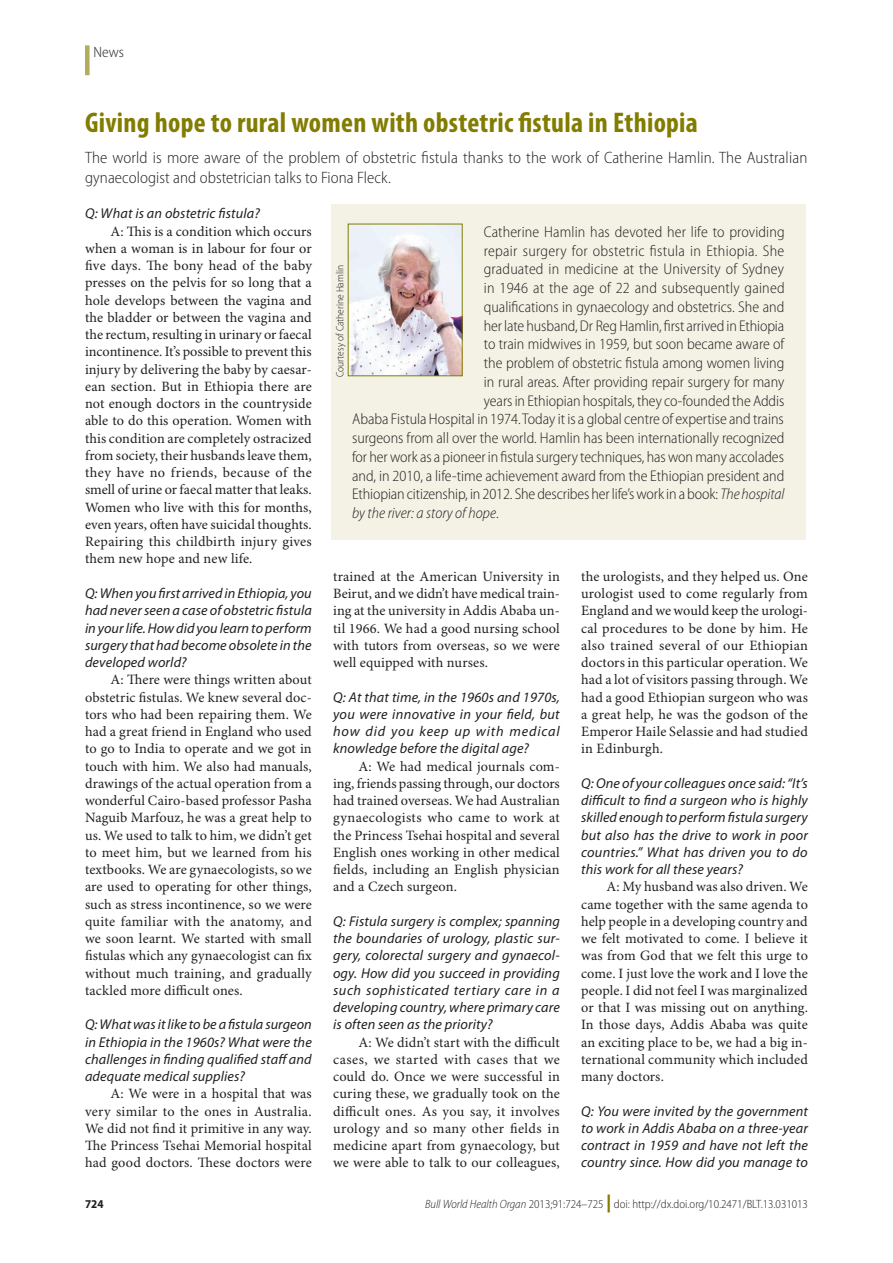
<style>
.page{position:relative;width:893px;height:1263px;background:#fff}
.page>*{position:absolute;margin:0;border:0;box-sizing:border-box;transform-origin:0 0}
.Article_Title{font:700 condensed 28.5px "Myriad Pro";letter-spacing:.01em;color:#827c00}
.Strap_Para{font:300 semi-condensed 16.5px/19.5px "Myriad Pro";letter-spacing:.005em;color:#231f20}
.News_Bio{font:300 semi-condensed 15.45px "Myriad Pro";color:#231f20}
.News_Bio-2{font:300 semi-condensed 15.45px "Myriad Pro";letter-spacing:.02em;color:#231f20}
.News_Bio-3{font:italic 300 semi-condensed 15.45px "Myriad Pro";color:#231f20}
.Section_Title{font:300 semi-condensed 15px "Myriad Pro";color:#231f20}
.Para_Ind{font:14.25px/17.2px "Minion Pro";letter-spacing:.01em;color:#231f20;text-align:justify}
.News_Question{font:italic 14.25px/17.2px "Myriad Pro";letter-spacing:.01em;color:#231f20;text-align:justify}
.t1{font:300 semi-condensed 12px "Myriad Pro";color:#231f20}
.t2{font:700 semi-condensed 12px "Myriad Pro";color:#231f20}
.Fig_Credit{font:300 semi-condensed 10.5px "Myriad Pro";color:#231f20}
.s1{font-style:italic}
.s2{font-style:normal}
.s3{font-weight:900;font-stretch:normal;font-size:18px;color:#827c00}
</style>
<div class="page">
<div style="left:85px;top:45px;width:5px;height:30px;background:#b2ac5f"></div>
<div style="left:331px;top:204px;width:475px;height:335px;background:#f3f2e4"></div>
<img style="left:350px;top:226px;width:111px;height:148px">
<p class="Section_Title" style="left:94px;top:44px;width:32px">News</p>
<p class="Article_Title" style="left:85px;top:107px;width:614px">Giving hope to rural women with obstetric fistula in Ethiopia</p>
<p class="Strap_Para" style="left:85px;top:148px;width:724px">The world is more aware of the problem of obstetric fistula thanks to the work of Catherine Hamlin. The Australian gynaecologist and obstetrician talks to Fiona Fleck.</p>
<p class="News_Bio" style="left:484px;top:223px;width:302px">Catherine Hamlin has devoted her life to providing</p>
<p class="News_Bio-2" style="left:484px;top:242px;width:302px">repair surgery for obstetric fistula in Ethiopia. She</p>
<p class="News_Bio" style="left:484px;top:261px;width:302px">graduated in medicine at the University of Sydney</p>
<p class="News_Bio" style="left:484px;top:280px;width:302px">in 1946 at the age of 22 and subsequently gained</p>
<p class="News_Bio" style="left:484px;top:298px;width:302px">qualifications in gynaecology and obstetrics. She and</p>
<p class="News_Bio" style="left:484px;top:317px;width:302px">her late husband, Dr Reg Hamlin, first arrived in Ethiopia</p>
<p class="News_Bio" style="left:484px;top:336px;width:302px">to train midwives in 1959, but soon became aware of</p>
<p class="News_Bio" style="left:484px;top:355px;width:302px">the problem of obstetric fistula among women living</p>
<p class="News_Bio" style="left:484px;top:373px;width:302px">in rural areas. After providing repair surgery for many</p>
<p class="News_Bio" style="left:484px;top:392px;width:302px">years in Ethiopian hospitals, they co-founded the Addis</p>
<p class="News_Bio" style="left:352px;top:411px;width:433px">Ababa Fistula Hospital in 1974. Today it is a global centre of expertise and trains</p>
<p class="News_Bio" style="left:352px;top:430px;width:434px">surgeons from all over the world. Hamlin has been internationally recognized</p>
<p class="News_Bio" style="left:352px;top:448px;width:433px">for her work as a pioneer in fistula surgery techniques, has won many accolades</p>
<p class="News_Bio" style="left:352px;top:467px;width:434px">and, in 2010, a life-time achievement award from the Ethiopian president and</p>
<p class="News_Bio" style="left:352px;top:486px;width:434px">Ethiopian citizenship, in 2012. She describes her life’s work in a book: <span class="s1">The hospital</span></p>
<p class="News_Bio-3" style="left:352px;top:505px;width:148px">by the river: a story of hope<span class="s2">.</span></p>
<p class="News_Question" style="left:85px;top:205px;width:176px">Q: What is an obstetric fistula?</p>
<p class="Para_Ind" style="left:85px;top:223px;width:228px;text-indent:26px">A: This is a condition which occurs when a woman is in labour for four or five days. The bony head of the baby presses on the pelvis for so long that a hole develops between the vagina and the bladder or between the vagina and the rectum, resulting in urinary or faecal incontinence. It’s possible to prevent this injury by delivering the baby by caesar&shy;ean section. But in Ethiopia there are not enough doctors in the countryside able to do this operation. Women with this condition are completely ostracized from society, their husbands leave them, they have no friends, because of the smell of urine or faecal matter that leaks.<br>Women who live with this for months, even years, often have suicidal thoughts.<br>Repairing this childbirth injury gives them new hope and new life.</p>
<p class="News_Question" style="left:85px;top:585px;width:228px">Q: When you first arrived in Ethiopia, you had never seen a case of obstetric fistula in your life. How did you learn to perform surgery that had become obsolete in the developed world?</p>
<p class="Para_Ind" style="left:85px;top:672px;width:228px;text-indent:26px">A: There were things written about obstetric fistulas. We knew several doc&shy;tors who had been repairing them. We had a great friend in England who used to go to India to operate and we got in touch with him. We also had manuals, drawings of the actual operation from a wonderful Cairo-based professor Pasha Naguib Marfouz, he was a great help to us. We used to talk to him, we didn’t get to meet him, but we learned from his textbooks. We are gynaecologists, so we are used to operating for other things, such as stress incontinence, so we were quite familiar with the anatomy, and we soon learnt. We started with small fistulas which any gynaecologist can fix without much training, and gradually tackled more difficult ones.</p>
<p class="News_Question" style="left:85px;top:1016px;width:228px">Q: What was it like to be a fistula surgeon in Ethiopia in the 1960s? What were the challenges in finding qualified staff and adequate medical supplies?</p>
<p class="Para_Ind" style="left:85px;top:1086px;width:228px;text-indent:26px">A: We were in a hospital that was very similar to the ones in Australia.<br>We did not find it primitive in any way.<br>The Princess Tsehai Memorial hospital had good doctors. These doctors were</p>
<p class="Fig_Credit" style="left:334px;top:377px;width:113px;rotate:-90deg">Courtesy of Catherine Hamlin</p>
<p class="Para_Ind" style="left:333px;top:568px;width:228px">trained at the American University in Beirut, and we didn’t have medical train&shy;ing at the university in Addis Ababa un&shy;til 1966. We had a good nursing school with tutors from overseas, so we were well equipped with nurses.</p>
<p class="News_Question" style="left:333px;top:688px;width:228px">Q: At that time, in the 1960s and 1970s, you were innovative in your field, but how did you keep up with medical knowledge before the digital age?</p>
<p class="Para_Ind" style="left:333px;top:758px;width:228px;text-indent:26px">A: We had medical journals com&shy;ing, friends passing through, our doctors had trained overseas. We had Australian gynaecologists who came to work at the Princess Tsehai hospital and several English ones working in other medical fields, including an English physician and a Czech surgeon.</p>
<p class="News_Question" style="left:333px;top:913px;width:228px">Q: Fistula surgery is complex; spanning the boundaries of urology, plastic sur&shy;gery, colorectal surgery and gynaecol&shy;ogy. How did you succeed in providing such sophisticated tertiary care in a developing country, where primary care is often seen as the priority?</p>
<p class="Para_Ind" style="left:333px;top:1034px;width:228px;text-indent:26px">A: We didn’t start with the difficult cases, we started with cases that we could do. Once we were successful in curing these, we gradually took on the difficult ones. As you say, it involves urology and so many other fields in medicine apart from gynaecology, but we were able to talk to our colleagues,</p>
<p class="Para_Ind" style="left:581px;top:568px;width:228px">the urologists, and they helped us. One urologist used to come regularly from England and we would keep the urologi&shy;cal procedures to be done by him. He also trained several of our Ethiopian doctors in this particular operation. We had a lot of visitors passing through. We had a good Ethiopian surgeon who was a great help, he was the godson of the Emperor Haile Selassie and had studied in Edinburgh.</p>
<p class="News_Question" style="left:581px;top:775px;width:228px">Q: One of your colleagues once said: “It’s difficult to find a surgeon who is highly skilled enough to perform fistula surgery but also has the drive to work in poor countries.” What has driven you to do this work for all these years?</p>
<p class="Para_Ind" style="left:581px;top:879px;width:228px;text-indent:26px">A: My husband was also driven. We came together with the same agenda to help people in a developing country and we felt motivated to come. I believe it was from God that we felt this urge to come. I just love the work and I love the people. I did not feel I was marginalized or that I was missing out on anything.<br>In those days, Addis Ababa was quite an exciting place to be, we had a big in&shy;ternational community which included many doctors.</p>
<p class="News_Question" style="left:581px;top:1102px;width:228px">Q: You were invited by the government to work in Addis Ababa on a three-year contract in 1959 and have not left the country since. How did you manage to</p>
<p class="t2" style="left:85px;top:1197px;width:20px">724</p>
<p class="t1" style="left:425px;top:1198px;width:384px"><span class="s1">Bull World Health Organ</span> 2013;91:724–725 <span class="s3">|</span> doi: http://dx.doi.org/10.2471/BLT.13.031013</p>
</div>
